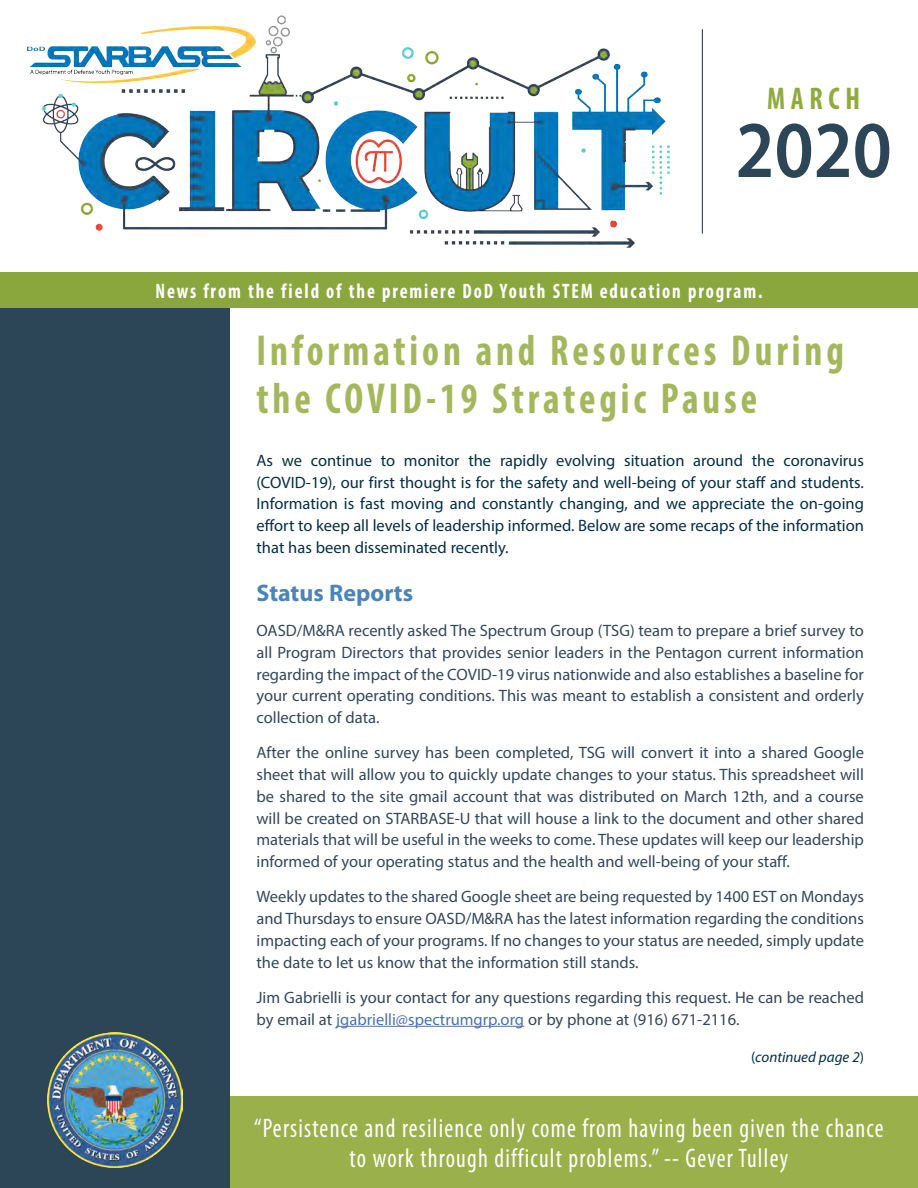
<style>
.page{position:relative;width:918px;height:1188px;background:#fff}
.page>*{position:absolute;margin:0;border:0;box-sizing:border-box;transform-origin:0 0}
.t1{font:600 81px "Myriad Pro";color:#2c4658;scale:.9 1}
.Article_Title{font:700 condensed 43.5px/48px "Myriad Pro";letter-spacing:.1em;color:#a4b75d;scale:.9 1}
.t2{font:700 condensed 31.5px "Myriad Pro";letter-spacing:.2em;color:#8fab3d;scale:.9 1}
.Front_Page_Quote{font:condensed 27px/30px "Myriad Pro";letter-spacing:.05em;color:#fff;text-align:center;scale:.9 1}
.Header-_Level_2{font:700 24px "Myriad Pro";color:#4985b9}
.Table_-_Normal{font:700 condensed 21px "Myriad Pro";letter-spacing:.1em;color:#fff;scale:.9 1}
.Body_Paragraphs{font:16.5px/21.8px "Myriad Pro";color:#33485c;text-align:justify}
.Body_Paragraphs-2{font:16.5px/21.8px "Myriad Pro";color:#052f45;text-align:justify}
.Table_-_Normal-2{font:italic 15px "Myriad Pro";color:#052f45}
.s1{color:#4d72ac}
.s2{font-style:normal}
</style>
<div class="page">
<div style="left:0;top:308px;width:230px;height:880px;background:#2c4658"></div>
<img style="left:47px;top:1033px;width:135px;height:135px">
<div style="left:230px;top:1096px;width:688px;height:92px;background:#9ab14b"></div>
<div style="left:0;top:272px;width:918px;height:36px;background:#8aa73d"></div>
<hr style="left:702px;top:29px;width:1px;height:205px;background:#2c4658">
<img style="left:27px;top:15px;width:642px;height:233px">
<hr style="left:336px;top:1026px;width:188px;height:1px;background:#4d72ac">
<p class="t2" style="left:767px;top:79px;width:105px">MARCH</p>
<p class="t1" style="left:736px;top:98px;width:175px">2020</p>
<p class="Table_-_Normal" style="left:155px;top:278px;width:676px">News from the field of the premiere DoD Youth STEM education program.</p>
<p class="Article_Title" style="left:256px;top:325px;width:654px">Information and Resources During the COVID-19 Strategic Pause</p>
<p class="Body_Paragraphs-2" style="left:256px;top:449px;width:609px">As we continue to monitor the rapidly evolving situation around the coronavirus (COVID-19), our first thought is for the safety and well-being of your staff and students.<br>Information is fast moving and constantly changing, and we appreciate the on-going effort to keep all levels of leadership informed. Below are some recaps of the information that has been disseminated recently.</p>
<p class="Header-_Level_2" style="left:256px;top:577px;width:158px">Status Reports</p>
<p class="Body_Paragraphs" style="left:256px;top:619px;width:609px">OASD/M&amp;RA recently asked The Spectrum Group (TSG) team to prepare a brief survey to all Program Directors that provides senior leaders in the Pentagon current information regarding the impact of the COVID-19 virus nationwide and also establishes a baseline for your current operating conditions. This was meant to establish a consistent and orderly collection of data.</p>
<p class="Body_Paragraphs" style="left:256px;top:742px;width:609px">After the online survey has been completed, TSG will convert it into a shared Google sheet that will allow you to quickly update changes to your status. This spreadsheet will be shared to the site gmail account that was distributed on March 12th, and a course will be created on STARBASE-U that will house a link to the document and other shared materials that will be useful in the weeks to come. These updates will keep our leadership informed of your operating status and the health and well-being of your staff.</p>
<p class="Body_Paragraphs" style="left:256px;top:886px;width:609px">Weekly updates to the shared Google sheet are being requested by 1400 EST on Mondays and Thursdays to ensure OASD/M&amp;RA has the latest information regarding the conditions impacting each of your programs. If no changes to your status are needed, simply update the date to let us know that the information still stands.</p>
<p class="Body_Paragraphs" style="left:256px;top:986px;width:609px">Jim Gabrielli is your contact for any questions regarding this request. He can be reached by email at <span class="s1">jgabrielli@spectrumgrp.org</span> or by phone at (916) 671-2116.</p>
<p class="Table_-_Normal-2" style="left:751px;top:1048px;width:114px"><span class="s2">(</span>continued page 2<span class="s2">)</span></p>
<p class="Front_Page_Quote" style="left:254px;top:1113px;width:701px">“Persistence and resilience only come from having been given the chance to work through difficult problems.” -- Gever Tulley</p>
</div>
